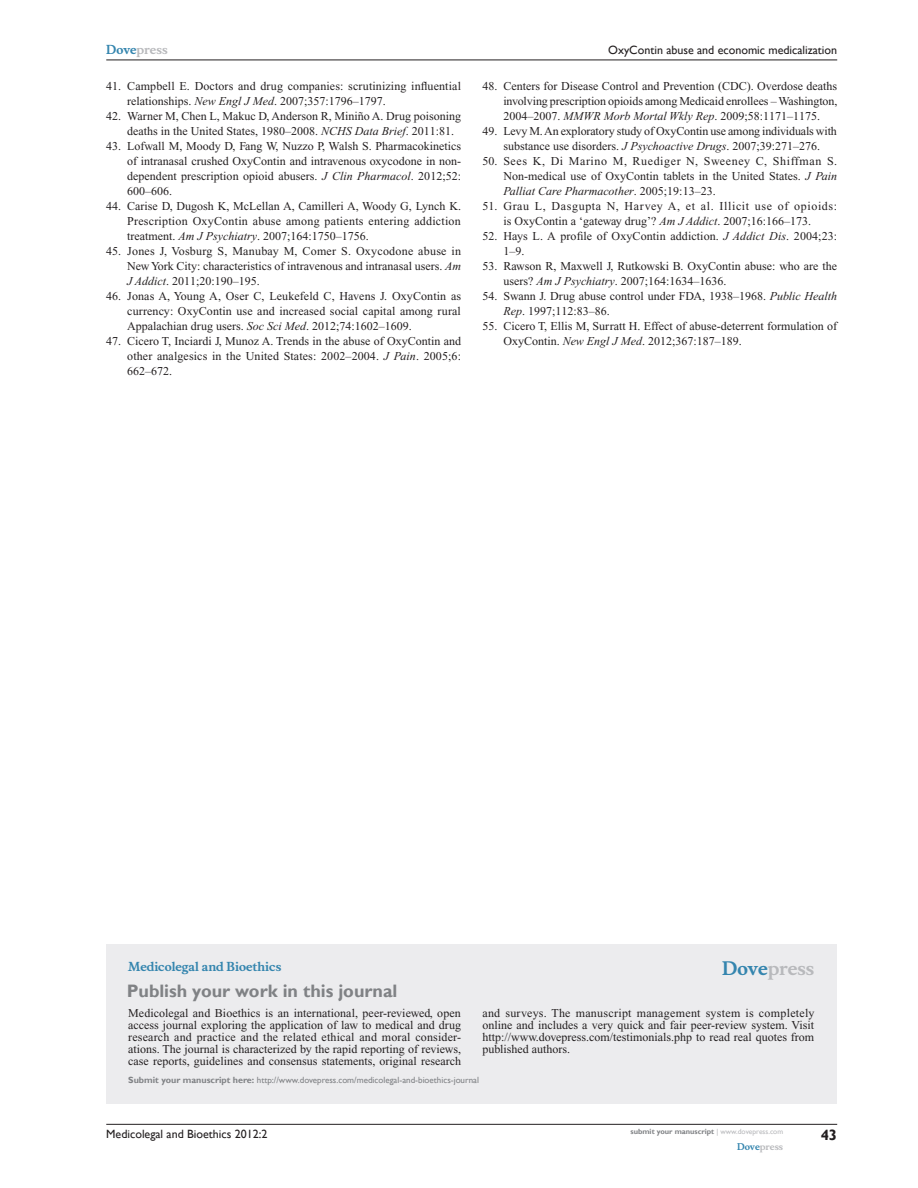
<style>
.page{position:relative;width:918px;height:1188px;background:#fff}
.page>*{position:absolute;margin:0;border:0;box-sizing:border-box;transform-origin:0 0}
.PromBx-H1{font:700 18px "Gill Sans";color:#808285}
.PromBx-Brand{font:700 18px "Musee";color:#b8b9bc}
.t1{font:700 15px "Gill Sans";color:#231f20}
.RefNL2{font:12px/15px "Times New Roman";color:#231f20;text-align:justify}
.PromBx-Tx{font:12px/12px "Times New Roman";color:#231f20;text-align:justify}
.RefNL2-2{font:12px/15px "Times New Roman";letter-spacing:.05em;color:#231f20;text-align:center}
.t2{font:12px "Gill Sans";color:#231f20}
.PromBx-JrnlName{font:700 12px "Musee";color:#3485ae}
.t3{font:700 12px "Musee";color:#b8b9bc}
.PromBx-SubmitMssWebA{font:9px "Gill Sans";color:#808285}
.t4{font:700 9px "Musee";color:#b8b9bc}
.t5{font:700 7.5px "Gill Sans";color:#808285}
.s1{color:#3485ae}
.s2{font-style:italic}
.s3{font-weight:700}
.s4{font-weight:400;color:#b8b9bc}
</style>
<div class="page">
<div style="left:106px;top:944px;width:731px;height:159px;background:#ececee"></div>
<hr style="left:106px;top:1124px;width:731px;height:1px;background:#231f20">
<hr style="left:106px;top:60px;width:731px;height:1px;background:#231f20">
<p class="t3" style="left:106px;top:43px;width:63px"><span class="s1">Dove</span>press</p>
<p class="RefNL2" style="left:127px;top:79px;width:335px;text-indent:-21px">41. Campbell E. Doctors and drug companies: scrutinizing influential relationships. <span class="s2">New Engl J Med</span>. 2007;357:1796–1797.</p>
<p class="RefNL2" style="left:127px;top:109px;width:335px;text-indent:-21px">42. Warner M, Chen L, Makuc D, Anderson R, Miniño A. Drug poisoning deaths in the United States, 1980–2008. <span class="s2">NCHS Data Brief</span>. 2011:81.</p>
<p class="RefNL2" style="left:127px;top:139px;width:335px;text-indent:-21px">43. Lofwall M, Moody D, Fang W, Nuzzo P, Walsh S. Pharmacokinetics of intranasal crushed OxyContin and intravenous oxycodone in non&shy;dependent prescription opioid abusers. <span class="s2">J Clin Pharmacol</span>. 2012;52:<br>600–606.</p>
<p class="RefNL2" style="left:127px;top:199px;width:335px;text-indent:-21px">44. Carise D, Dugosh K, McLellan A, Camilleri A, Woody G, Lynch K.<br>Prescription OxyContin abuse among patients entering addiction treatment. <span class="s2">Am J Psychiatry</span>. 2007;164:1750–1756.</p>
<p class="RefNL2" style="left:127px;top:244px;width:335px;text-indent:-21px">45. Jones J, Vosburg S, Manubay M, Comer S. Oxycodone abuse in New York City: characteristics of intravenous and intranasal users. <span class="s2">Am J Addict</span>. 2011;20:190–195.</p>
<p class="RefNL2" style="left:127px;top:289px;width:335px;text-indent:-21px">46. Jonas A, Young A, Oser C, Leukefeld C, Havens J. OxyContin as currency: OxyContin use and increased social capital among rural Appalachian drug users. <span class="s2">Soc Sci Med</span>. 2012;74:1602–1609.</p>
<p class="RefNL2" style="left:127px;top:334px;width:335px;text-indent:-21px">47. Cicero T, Inciardi J, Munoz A. Trends in the abuse of OxyContin and other analgesics in the United States: 2002–2004. <span class="s2">J Pain</span>. 2005;6:<br>662–672.</p>
<p class="t2" style="left:608px;top:43px;width:231px">OxyContin abuse and economic medicalization</p>
<p class="RefNL2" style="left:503px;top:79px;width:336px;text-indent:-21px">48. Centers for Disease Control and Prevention (CDC). Overdose deaths involving prescription opioids among Medicaid enrollees – Washington, 2004–2007. <span class="s2">MMWR Morb Mortal Wkly Rep</span>. 2009;58:1171–1175.</p>
<p class="RefNL2" style="left:482px;top:124px;width:356px;text-align:center">49. Levy M. An exploratory study of OxyContin use among individuals with substance use disorders. <span class="s2">J Psychoactive Drugs</span>. 2007;39:271–276.</p>
<p class="RefNL2" style="left:503px;top:154px;width:335px;text-indent:-21px">50. Sees K, Di Marino M, Ruediger N, Sweeney C, Shiffman S.<br>Non-medical use of OxyContin tablets in the United States. <span class="s2">J Pain Palliat Care Pharmacother</span>. 2005;19:13–23.</p>
<p class="RefNL2-2" style="left:482px;top:199px;width:356px">51. Grau L, Dasgupta N, Harvey A, et al. Illicit use of opioids: is OxyContin a ‘gateway drug’? <span class="s2">Am J Addict</span>. 2007;16:166–173.</p>
<p class="RefNL2" style="left:503px;top:229px;width:335px;text-indent:-21px">52. Hays L. A profile of OxyContin addiction. <span class="s2">J Addict Dis</span>. 2004;23:<br>1–9.</p>
<p class="RefNL2" style="left:503px;top:259px;width:335px;text-indent:-21px">53. Rawson R, Maxwell J, Rutkowski B. OxyContin abuse: who are the users? <span class="s2">Am J Psychiatry</span>. 2007;164:1634–1636.</p>
<p class="RefNL2" style="left:503px;top:289px;width:335px;text-indent:-21px">54. Swann J. Drug abuse control under FDA, 1938–1968. <span class="s2">Public Health<br>Rep</span>. 1997;112:83–86.</p>
<p class="RefNL2" style="left:503px;top:319px;width:335px;text-indent:-21px">55. Cicero T, Ellis M, Surratt H. Effect of abuse-deterrent formulation of<br>OxyContin. <span class="s2">New Engl J Med</span>. 2012;367:187–189.</p>
<p class="PromBx-JrnlName" style="left:128px;top:959px;width:155px">Medicolegal and Bioethics</p>
<p class="PromBx-H1" style="left:127px;top:980px;width:272px">Publish your work in this journal</p>
<p class="PromBx-Tx" style="left:128px;top:1007px;width:334px">Medicolegal and Bioethics is an international, peer-reviewed, open access journal exploring the application of law to medical and drug research and practice and the related ethical and moral consider&shy;ations. The journal is characterized by the rapid reporting of reviews, case reports, guidelines and consensus statements, original research</p>
<p class="PromBx-Tx" style="left:482px;top:1007px;width:334px">and surveys. The manuscript management system is completely online and includes a very quick and fair peer-review system. Visit http://www.dovepress.com/testimonials.php to read real quotes from published authors.</p>
<p class="PromBx-SubmitMssWebA" style="left:128px;top:1075px;width:352px"><span class="s3">Submit your manuscript here:</span> http://www.dovepress.com/medicolegal-and-bioethics-journal</p>
<p class="PromBx-Brand" style="left:722px;top:958px;width:94px"><span class="s1">Dove</span>press</p>
<p class="t2" style="left:106px;top:1127px;width:163px">Medicolegal and Bioethics 2012:2</p>
<p class="t5" style="left:631px;top:1127px;width:154px">submit your manuscript <span class="s4">| www.dovepress.com</span></p>
<p class="t4" style="left:737px;top:1141px;width:48px"><span class="s1">Dove</span>press</p>
<p class="t1" style="left:821px;top:1126px;width:18px">43</p>
</div>
